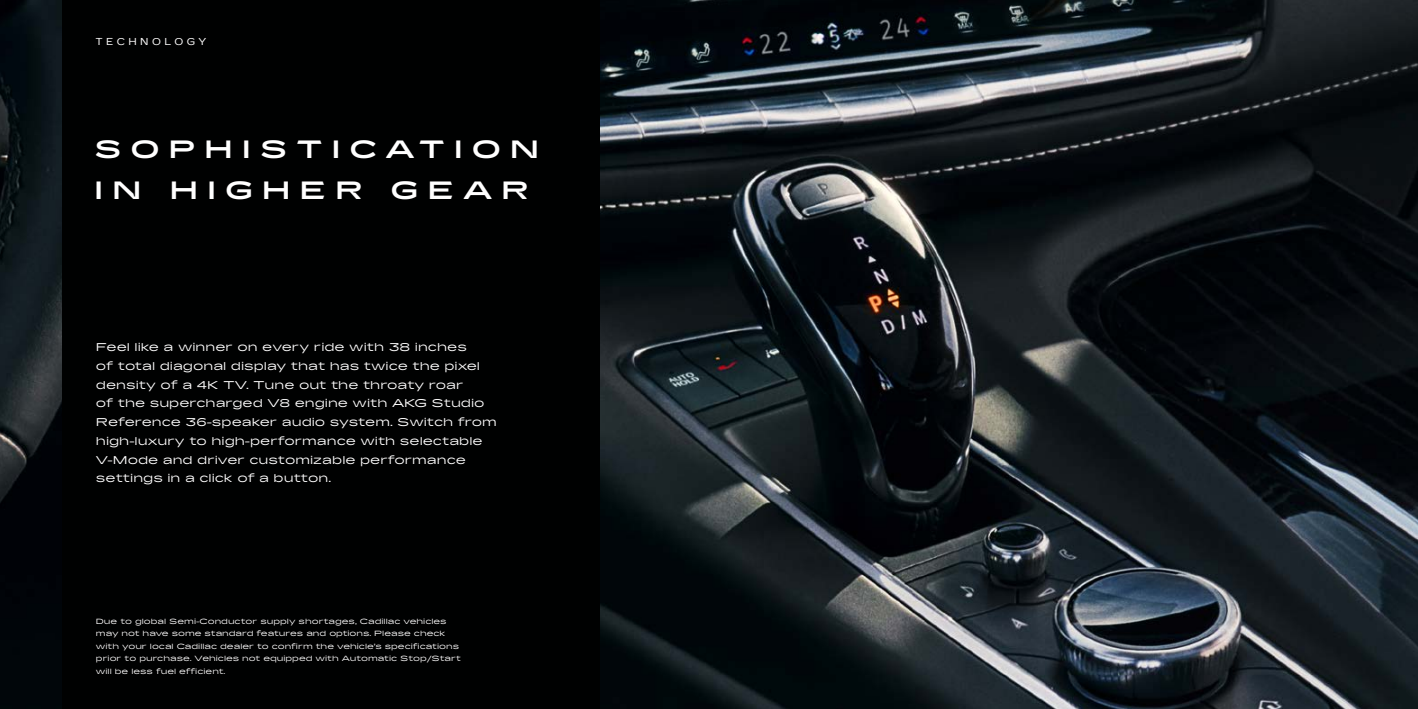
<style>
.page{position:relative;width:1418px;height:709px;background:#fff}
.page>*{position:absolute;margin:0;border:0;box-sizing:border-box;transform-origin:0 0}
.t1{font:700 expanded 25px/41.2px "Cadillac Gothic";letter-spacing:.35em;color:#fff}
.t2{font:expanded 11.25px/18.8px "Cadillac Gothic";color:#fff}
.t3{font:10px "Cadillac Gothic";letter-spacing:.35em;color:#fff}
.t4{font:expanded 7.5px/12.5px "Cadillac Gothic";color:#fff}
</style>
<div class="page">
<img style="left:0;top:0;width:62px;height:709px">
<img style="left:600px;top:0;width:817px;height:709px">
<div style="left:62px;top:0;width:538px;height:709px;background:#000101"></div>
<p class="t3" style="left:95px;top:36px;width:112px">TECHNOLOGY</p>
<h1 class="t1" style="left:94px;top:129px;width:446px">SOPHISTICATION<br>IN HIGHER GEAR</h1>
<p class="t2" style="left:96px;top:338px;width:402px">Feel like a winner on every ride with 38 inches<br>of total diagonal display that has twice the pixel density of a 4K TV. Tune out the throaty roar<br>of the supercharged V8 engine with AKG Studio Reference 36-speaker audio system. Switch from high-luxury to high-performance with selectable V-Mode and driver customizable performance settings in a click of a button.</p>
<p class="t4" style="left:96px;top:614px;width:366px">Due to global Semi-Conductor supply shortages, Cadillac vehicles may not have some standard features and options. Please check with your local Cadillac dealer to confirm the vehicle’s specifications prior to purchase. Vehicles not equipped with Automatic Stop/Start will be less fuel efficient.</p>
</div>
